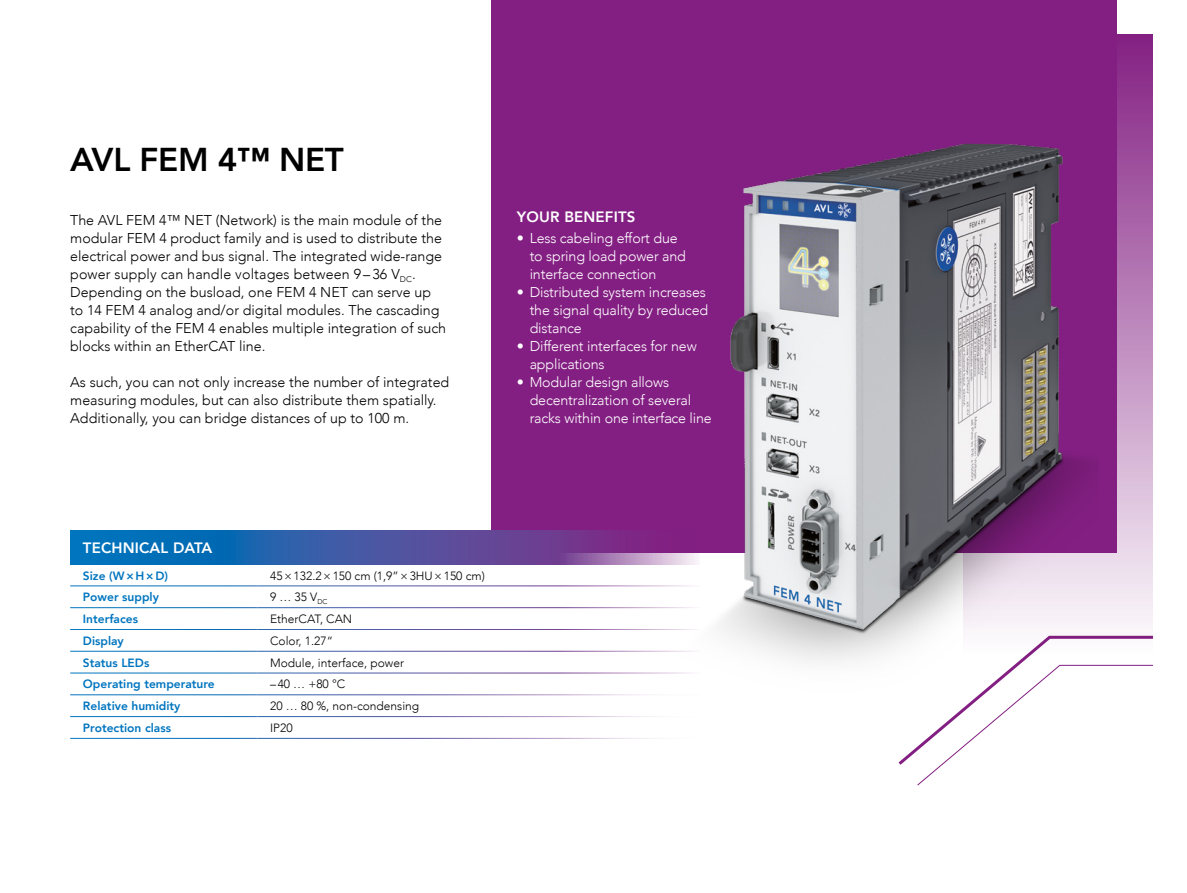
<style>
.page{position:relative;width:1187px;height:893px;background:#fff}
.page>*{position:absolute;margin:0;border:0;box-sizing:border-box;transform-origin:0 0}
.t1{font:800 33px "Avenir";letter-spacing:-.01em;color:#000}
.t2{font:800 15px "Avenir";letter-spacing:.01em;color:#fff}
.t3{font:300 14.25px/18px "Avenir";color:#000}
.t4{font:300 14.25px/18px "Avenir";letter-spacing:-.01em;color:#fff}
.t5{font:300 12px "Avenir";color:#000}
.t6{font:800 12px "Avenir";color:#0075bf}
</style>
<div class="page">
<div style="left:491px;top:0;width:625px;height:553px;background:#831f82"></div>
<svg style="left:70px;top:531px;width:600px;height:33px;background:#4158a5"></svg>
<svg style="left:1098px;top:34px;width:54px;height:594px"></svg>
<svg style="left:898px;top:635px;width:255px;height:151px"></svg>
<img style="left:670px;top:143px;width:428px;height:568px">
<h1 class="t1" style="left:70px;top:134px;width:275px">AVL FEM 4™ NET</h1>
<p class="t3" style="left:70px;top:211px;width:377px">The AVL FEM 4™ NET (Network) is the main module of the modular FEM 4 product family and is used to distribute the electrical power and bus signal. The integrated wide-range power supply can handle voltages between 9 – 36 V<sub>DC</sub>.<br>Depending on the busload, one FEM 4 NET can serve up to 14 FEM 4 analog and/or digital modules. The cascading capability of the FEM 4 enables multiple integration of such blocks within an EtherCAT line.</p>
<p class="t3" style="left:70px;top:373px;width:380px">As such, you can not only increase the number of integrated measuring modules, but can also distribute them spatially.<br>Additionally, you can bridge distances of up to 100 m.</p>
<p class="t2" style="left:517px;top:205px;width:120px">YOUR BENEFITS</p>
<p class="t4" style="left:529px;top:229px;width:158px;text-indent:-13px">• Less cabeling effort due to spring load power and interface connection</p>
<p class="t4" style="left:529px;top:283px;width:180px;text-indent:-13px">• Distributed system increases the signal quality by reduced distance</p>
<p class="t4" style="left:529px;top:337px;width:168px;text-indent:-13px">• Different interfaces for new applications</p>
<p class="t4" style="left:529px;top:373px;width:184px;text-indent:-13px">• Modular design allows decentralization of several racks within one interface line</p>
<p class="t2" style="left:83px;top:537px;width:131px">TECHNICAL DATA</p>
<p class="t6" style="left:83px;top:566px;width:87px">Size (W×H×D)</p>
<p class="t5" style="left:270px;top:568px;width:216px">45×132.2×150 cm (1,9”×3HU×150 cm)</p>
<p class="t6" style="left:83px;top:588px;width:77px">Power supply</p>
<p class="t5" style="left:270px;top:590px;width:59px">9 … 35 V<sub>DC</sub></p>
<p class="t6" style="left:83px;top:610px;width:57px">Interfaces</p>
<p class="t5" style="left:270px;top:612px;width:84px">EtherCAT, CAN</p>
<p class="t6" style="left:83px;top:631px;width:42px">Display</p>
<p class="t5" style="left:270px;top:634px;width:64px">Color, 1.27“</p>
<p class="t6" style="left:83px;top:653px;width:68px">Status LEDs</p>
<p class="t5" style="left:270px;top:655px;width:135px">Module, interface, power</p>
<p class="t6" style="left:83px;top:675px;width:133px">Operating temperature</p>
<p class="t5" style="left:270px;top:677px;width:77px">–40 … +80 °C</p>
<p class="t6" style="left:83px;top:697px;width:99px">Relative humidity</p>
<p class="t5" style="left:270px;top:699px;width:151px">20 … 80 %, non-condensing</p>
<p class="t6" style="left:83px;top:718px;width:90px">Protection class</p>
<p class="t5" style="left:270px;top:721px;width:24px">IP20</p>
</div>
